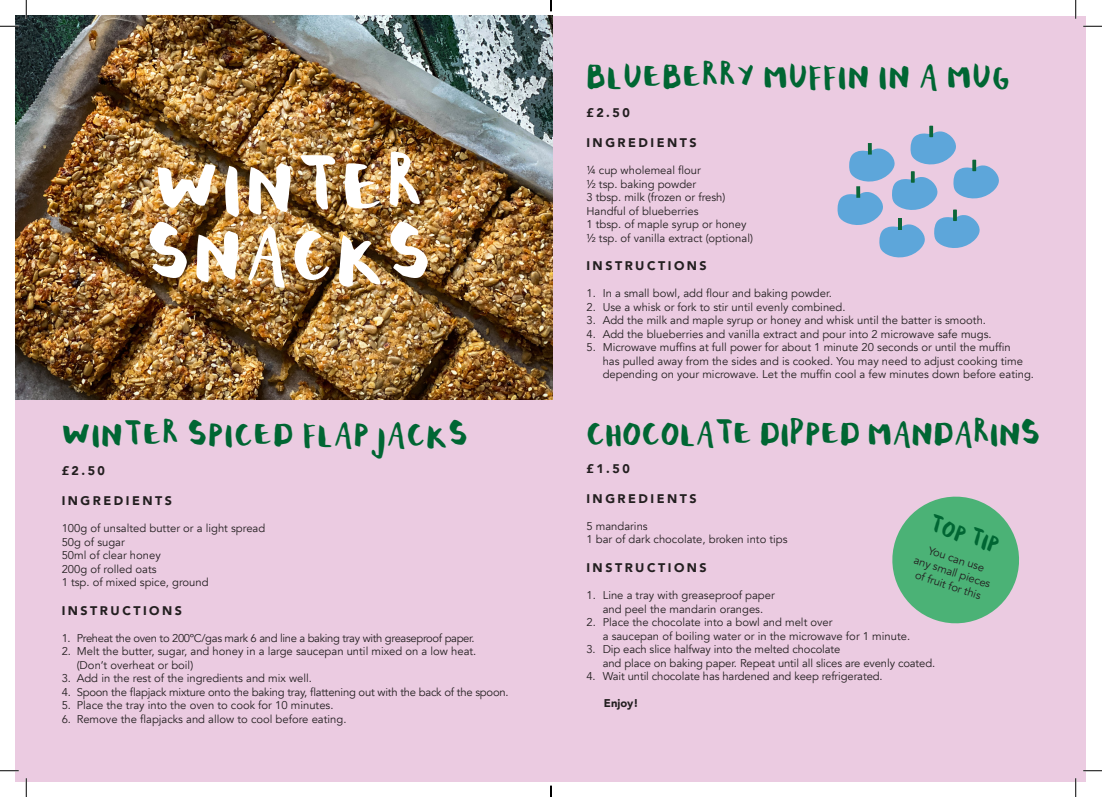
<style>
.page{position:relative;width:1102px;height:797px;background:#fff}
.page>*{position:absolute;margin:0;border:0;box-sizing:border-box;transform-origin:0 0}
.t1{font:56.25px "Joyous";letter-spacing:.06em;color:#fff}
.t2{font:25px "Joyous";letter-spacing:.04em;color:#063}
.t3{font:25px "Joyous";letter-spacing:.01em;color:#063}
.t4{font:17.5px "Joyous";color:#063}
.t5{font:900 12.5px "Avenir";letter-spacing:.2em;color:#231f20}
.t6{font:11.25px/13.5px "Avenir";color:#231f20}
.t7{font:11.25px "Avenir";letter-spacing:-.02em;color:#231f20}
.t8{font:11.25px "Avenir";letter-spacing:-.03em;color:#231f20}
.t9{font:900 11.25px "Avenir";color:#231f20}
</style>
<div class="page">
<div style="left:16px;top:16px;width:1069px;height:765px;background:#ebcbe1"></div>
<img style="left:16px;top:16px;width:536px;height:383px">
<svg style="left:892px;top:496px;width:127px;height:128px"></svg>
<svg style="left:929px;top:126px;width:4px;height:11px"></svg>
<svg style="left:837px;top:131px;width:162px;height:127px"></svg>
<svg style="left:867px;top:143px;width:4px;height:12px"></svg>
<svg style="left:856px;top:186px;width:4px;height:12px"></svg>
<svg style="left:0;top:25px;width:19px;height:2px"></svg>
<svg style="left:1083px;top:25px;width:18px;height:2px"></svg>
<svg style="left:0;top:770px;width:19px;height:1px"></svg>
<svg style="left:1083px;top:770px;width:18px;height:1px"></svg>
<svg style="left:25px;top:0;width:2px;height:19px"></svg>
<svg style="left:25px;top:778px;width:2px;height:19px"></svg>
<svg style="left:1075px;top:0;width:1px;height:19px"></svg>
<svg style="left:1074px;top:778px;width:2px;height:19px"></svg>
<svg style="left:550px;top:785px;width:1px;height:12px"></svg>
<p class="t1" style="left:154px;top:158px;width:270px">WINTER</p>
<p class="t1" style="left:146px;top:226px;width:286px">SNACKS</p>
<p class="t2" style="left:62px;top:422px;width:407px">WINTER SPICED FLAPJACKS</p>
<p class="t5" style="left:62px;top:460px;width:45px">£2.50</p>
<p class="t5" style="left:62px;top:490px;width:112px">INGREDIENTS</p>
<p class="t6" style="left:62px;top:522px;width:205px">100g of unsalted butter or a light spread</p>
<p class="t6" style="left:62px;top:535px;width:65px">50g of sugar</p>
<p class="t6" style="left:62px;top:549px;width:100px">50ml of clear honey</p>
<p class="t6" style="left:62px;top:562px;width:96px">200g of rolled oats</p>
<p class="t6" style="left:62px;top:576px;width:148px">1 tsp. of mixed spice, ground</p>
<p class="t5" style="left:62px;top:600px;width:122px">INSTRUCTIONS</p>
<p class="t8" style="left:62px;top:631px;width:414px">1. Preheat the oven to 200ºC/gas mark 6 and line a baking tray with greaseproof paper.</p>
<p class="t6" style="left:62px;top:645px;width:416px">2. Melt the butter, sugar, and honey in a large saucepan until mixed on a low heat.</p>
<p class="t6" style="left:77px;top:658px;width:118px">(Don’t overheat or boil)</p>
<p class="t6" style="left:62px;top:672px;width:252px">3. Add in the rest of the ingredients and mix well.</p>
<p class="t7" style="left:62px;top:685px;width:448px">4. Spoon the flapjack mixture onto the baking tray, flattening out with the back of the spoon.</p>
<p class="t6" style="left:62px;top:699px;width:273px">5. Place the tray into the oven to cook for 10 minutes.</p>
<p class="t6" style="left:62px;top:712px;width:286px">6. Remove the flapjacks and allow to cool before eating.</p>
<p class="t2" style="left:586px;top:64px;width:425px">BLUEBERRY MUFFIN IN A MUG</p>
<p class="t5" style="left:586px;top:102px;width:45px">£2.50</p>
<p class="t5" style="left:586px;top:132px;width:112px">INGREDIENTS</p>
<p class="t6" style="left:586px;top:164px;width:116px">¼ cup wholemeal flour</p>
<p class="t6" style="left:586px;top:177px;width:111px">½ tsp. baking powder</p>
<p class="t6" style="left:586px;top:191px;width:140px">3 tbsp. milk (frozen or fresh)</p>
<p class="t6" style="left:586px;top:204px;width:114px">Handful of blueberries</p>
<p class="t6" style="left:586px;top:218px;width:162px">1 tbsp. of maple syrup or honey</p>
<p class="t6" style="left:586px;top:231px;width:168px">½ tsp. of vanilla extract (optional)</p>
<p class="t5" style="left:586px;top:255px;width:122px">INSTRUCTIONS</p>
<p class="t6" style="left:586px;top:287px;width:247px">1. In a small bowl, add flour and baking powder.</p>
<p class="t6" style="left:586px;top:300px;width:260px">2. Use a whisk or fork to stir until evenly combined.</p>
<p class="t6" style="left:586px;top:314px;width:401px">3. Add the milk and maple syrup or honey and whisk until the batter is smooth.</p>
<p class="t6" style="left:586px;top:327px;width:406px">4. Add the blueberries and vanilla extract and pour into 2 microwave safe mugs.</p>
<p class="t6" style="left:602px;top:341px;width:433px;text-indent:-16px">5. Microwave muffins at full power for about 1 minute 20 seconds or until the muffin<br>has pulled away from the sides and is cooked. You may need to adjust cooking time depending on your microwave. Let the muffin cool a few minutes down before eating.</p>
<p class="t3" style="left:586px;top:421px;width:455px">CHOCOLATE DIPPED MANDARINS</p>
<p class="t5" style="left:586px;top:458px;width:45px">£1.50</p>
<p class="t5" style="left:586px;top:488px;width:112px">INGREDIENTS</p>
<p class="t6" style="left:586px;top:519px;width:63px">5 mandarins</p>
<p class="t6" style="left:586px;top:533px;width:203px">1 bar of dark chocolate, broken into tips</p>
<p class="t5" style="left:586px;top:557px;width:122px">INSTRUCTIONS</p>
<p class="t6" style="left:586px;top:588px;width:190px;text-align:center">1. Line a tray with greaseproof paper and peel the mandarin oranges.</p>
<p class="t6" style="left:602px;top:615px;width:309px;text-indent:-16px">2. Place the chocolate into a bowl and melt over<br>a saucepan of boiling water or in the microwave for 1 minute.</p>
<p class="t6" style="left:586px;top:642px;width:255px">3. Dip each slice halfway into the melted chocolate</p>
<p class="t6" style="left:602px;top:656px;width:334px">and place on baking paper. Repeat until all slices are evenly coated.</p>
<p class="t6" style="left:586px;top:669px;width:298px">4. Wait until chocolate has hardened and keep refrigerated.</p>
<p class="t9" style="left:604px;top:693px;width:36px">Enjoy!</p>
<p class="t4" style="left:932px;top:515px;width:74px;rotate:18deg">TOP TIP</p>
<p class="t6" style="left:930px;top:544px;width:60px;rotate:18deg">You can use</p>
<p class="t6" style="left:916px;top:553px;width:81px;rotate:18deg">any small pieces</p>
<p class="t6" style="left:917px;top:568px;width:70px;rotate:18deg">of fruit for this</p>
</div>
